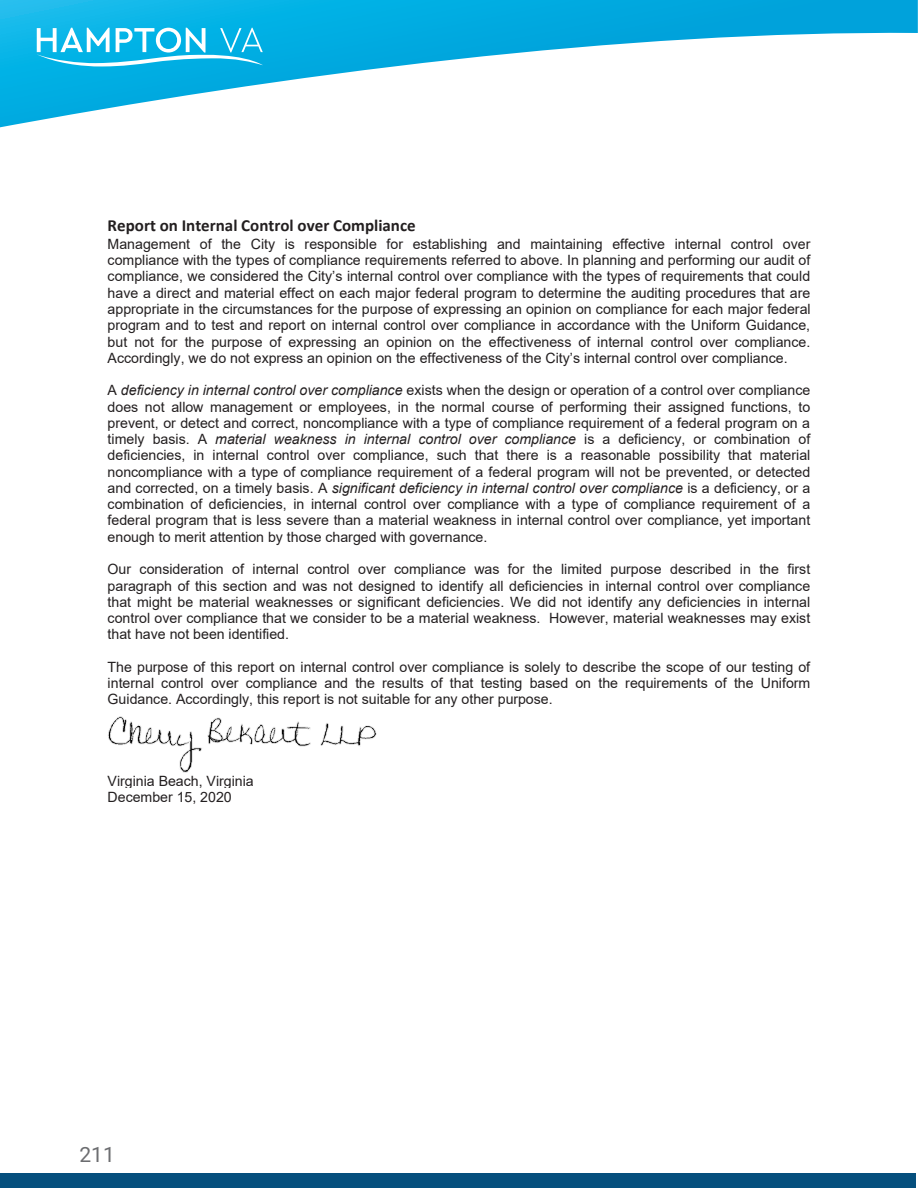
<style>
.page{position:relative;width:918px;height:1188px;background:#fff}
.page>*{position:absolute;margin:0;border:0;box-sizing:border-box;transform-origin:0 0}
.t1{font:21px "Roboto";color:#6c6d70}
.t2{font:700 16.95px "Calibri";color:#231f20}
.t3{font:14.1px/16.2px "Arial";color:#231f20;text-align:justify}
.s1{font-style:italic}
</style>
<div class="page">
<svg style="left:0;top:0;width:918px;height:128px"></svg>
<svg style="left:37px;top:28px;width:226px;height:39px"></svg>
<div style="left:0;top:1173px;width:916px;height:15px;background:#054f7d"></div>
<img style="left:108px;top:716px;width:269px;height:57px">
<p class="t2" style="left:108px;top:214px;width:310px">Report on Internal Control over Compliance</p>
<p class="t3" style="left:108px;top:236px;width:705px">Management of the City is responsible for establishing and maintaining effective internal control over compliance with the types of compliance requirements referred to above. In planning and performing our audit of compliance, we considered the City’s internal control over compliance with the types of requirements that could have a direct and material effect on each major federal program to determine the auditing procedures that are appropriate in the circumstances for the purpose of expressing an opinion on compliance for each major federal program and to test and report on internal control over compliance in accordance with the Uniform Guidance, but not for the purpose of expressing an opinion on the effectiveness of internal control over compliance.<br>Accordingly, we do not express an opinion on the effectiveness of the City’s internal control over compliance.</p>
<p class="t3" style="left:108px;top:382px;width:704px">A <span class="s1">deficiency in internal control over compliance</span> exists when the design or operation of a control over compliance does not allow management or employees, in the normal course of performing their assigned functions, to prevent, or detect and correct, noncompliance with a type of compliance requirement of a federal program on a timely basis. A <span class="s1">material weakness in internal control over compliance</span> is a deficiency, or combination of deficiencies, in internal control over compliance, such that there is a reasonable possibility that material noncompliance with a type of compliance requirement of a federal program will not be prevented, or detected and corrected, on a timely basis. A <span class="s1">significant deficiency in internal control over compliance</span> is a deficiency, or a combination of deficiencies, in internal control over compliance with a type of compliance requirement of a federal program that is less severe than a material weakness in internal control over compliance, yet important enough to merit attention by those charged with governance.</p>
<p class="t3" style="left:108px;top:561px;width:704px">Our consideration of internal control over compliance was for the limited purpose described in the first paragraph of this section and was not designed to identify all deficiencies in internal control over compliance that might be material weaknesses or significant deficiencies. We did not identify any deficiencies in internal control over compliance that we consider to be a material weakness. However, material weaknesses may exist that have not been identified.</p>
<p class="t3" style="left:108px;top:659px;width:704px">The purpose of this report on internal control over compliance is solely to describe the scope of our testing of internal control over compliance and the results of that testing based on the requirements of the Uniform Guidance. Accordingly, this report is not suitable for any other purpose.</p>
<p class="t3" style="left:108px;top:773px;width:148px">Virginia Beach, Virginia<br>December 15, 2020</p>
<h1 class="t1" style="left:80px;top:1139px;width:37px">211</h1>
</div>
